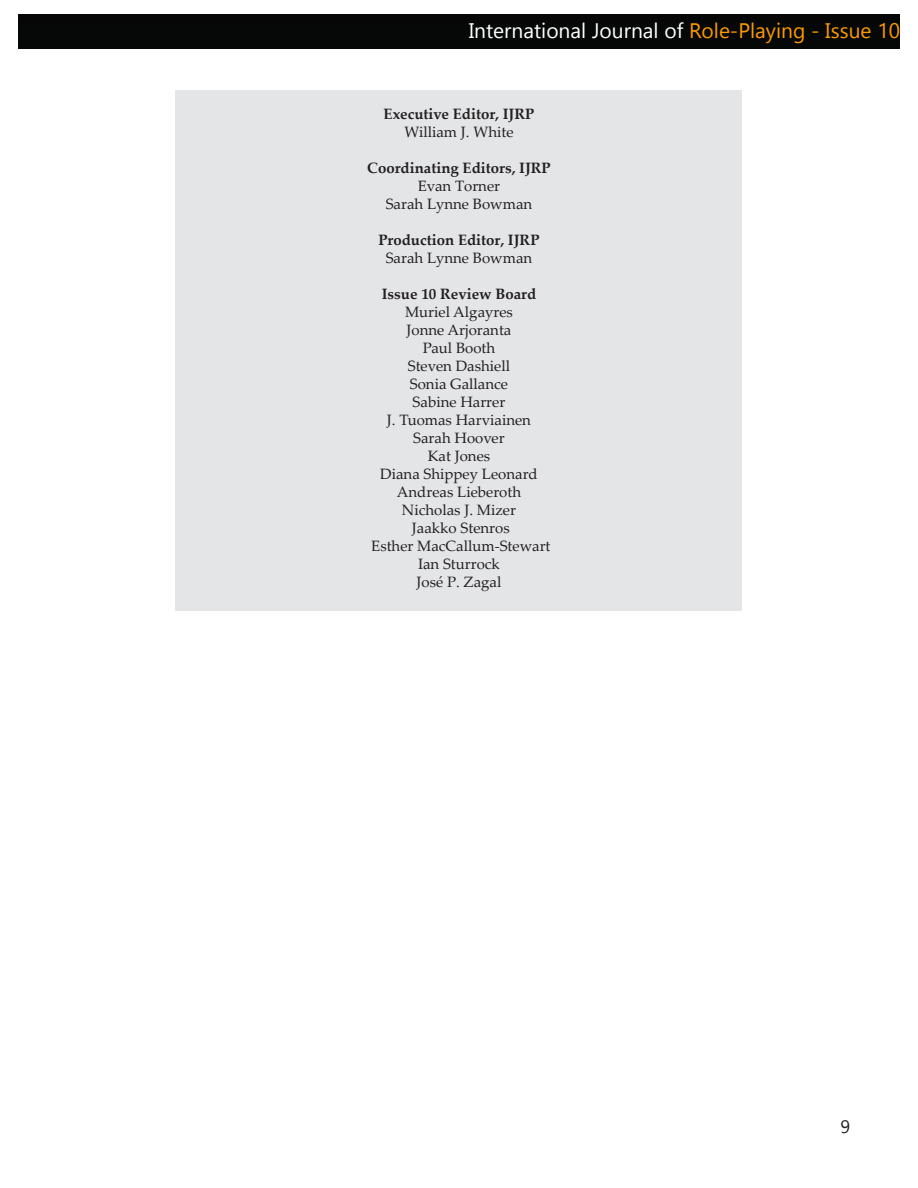
<style>
.page{position:relative;width:918px;height:1188px;background:#fff}
.page>*{position:absolute;margin:0;border:0;box-sizing:border-box;transform-origin:0 0}
.t1{font:21px "Gadugi";color:#fff}
.t2{font:18px "Gadugi";color:#231f20}
.t3{font:15px/18px "Palatino Linotype";color:#231f20;text-align:center}
.t4{font:700 15px/18px "Palatino Linotype";color:#231f20;text-align:center}
.s1{color:#fd9a00}
.s2{font-weight:400}
.s3{font-weight:700}
</style>
<div class="page">
<div style="left:176px;top:90px;width:566px;height:520px;background:#e4e5e7"></div>
<div style="left:18px;top:14px;width:882px;height:27px;background:#050605"></div>
<div style="left:18px;top:23px;width:882px;height:26px;background:#050806"></div>
<h1 class="t1" style="left:469px;top:18px;width:433px">International Journal of <span class="s1">Role-Playing - Issue 10</span></h1>
<p class="t4" style="left:384px;top:104px;width:152px">Executive Editor, IJRP<br><span class="s2">William J. White</span></p>
<p class="t3" style="left:367px;top:158px;width:185px"><span class="s3">Coordinating Editors, IJRP<br></span>Evan Torner<br>Sarah Lynne Bowman</p>
<p class="t4" style="left:378px;top:230px;width:163px">Production Editor, IJRP<br><span class="s2">Sarah Lynne Bowman</span></p>
<p class="t3" style="left:371px;top:284px;width:181px"><span class="s3">Issue 10 Review Board<br></span>Muriel Algayres<br>Jonne Arjoranta<br>Paul Booth<br>Steven Dashiell<br>Sonia Gallance<br>Sabine Harrer<br>J. Tuomas Harviainen<br>Sarah Hoover<br>Kat Jones<br>Diana Shippey Leonard<br>Andreas Lieberoth<br>Nicholas J. Mizer<br>Jaakko Stenros<br>Esther MacCallum-Stewart<br>Ian Sturrock<br>José P. Zagal</p>
<p class="t2" style="left:841px;top:1115px;width:11px">9</p>
</div>
